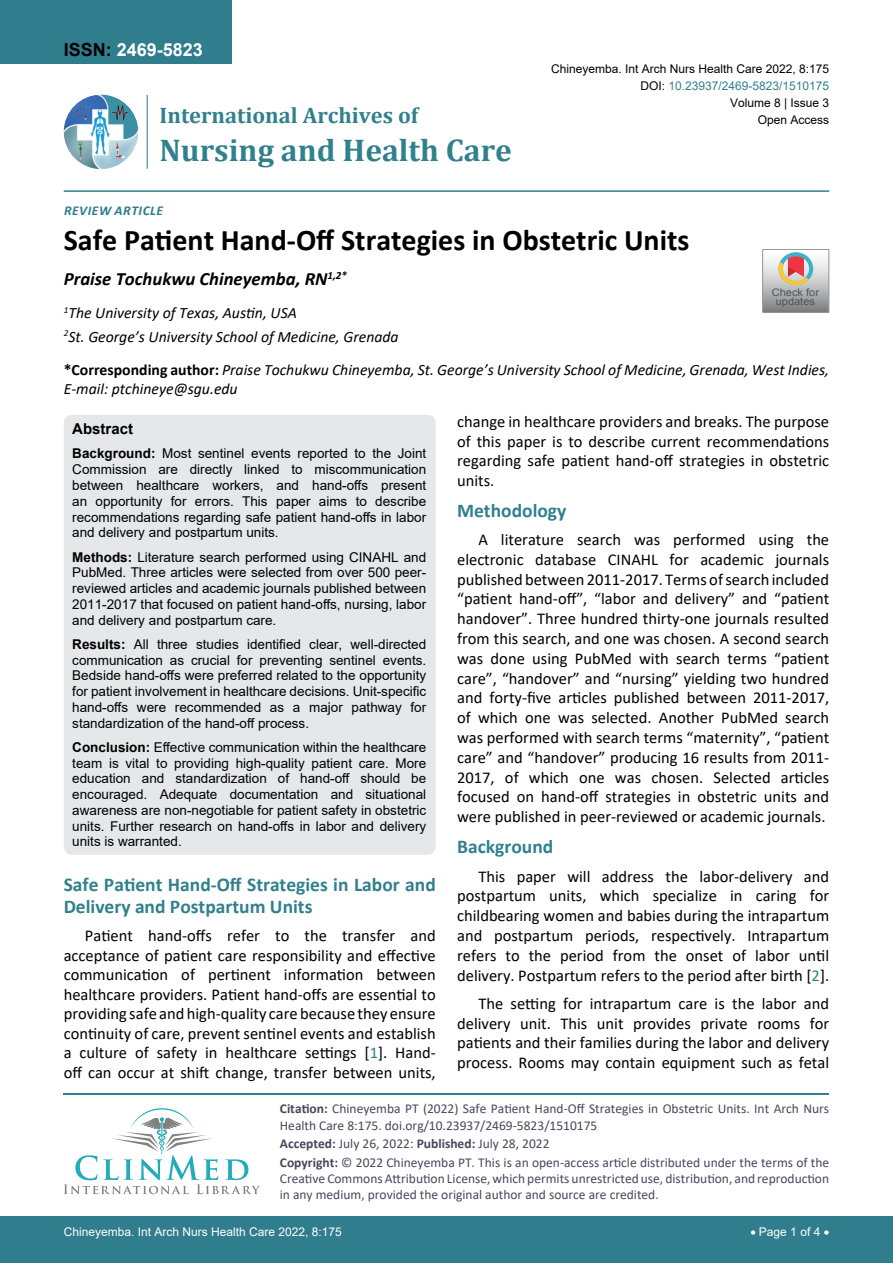
<style>
.page{position:relative;width:893px;height:1263px;background:#fff}
.page>*{position:absolute;margin:0;border:0;box-sizing:border-box;transform-origin:0 0}
.t1{font:700 31.5px "Cambria";color:#30808d}
.t2{font:700 30px "Calibri";color:#000}
.t3{font:700 22.5px "Cambria";color:#30808d}
.t4{font:700 19.5px/22.5px "Calibri";color:#30808d}
.t5{font:italic 700 18.75px "Calibri";color:#000}
.t6{font:700 18px "Arial";color:#fff}
.t7{font:16.5px/19.8px "Calibri";color:#000;text-align:justify}
.t8{font:italic 15.75px/23.1px "Calibri";color:#000}
.t9{font:700 15px "Arial";color:#000}
.t10{font:13.5px/15.8px "Arial";color:#000;text-align:justify}
.t11{font:13.5px/16.2px "Calibri";color:#47475c}
.t12{font:italic 700 13.5px "Calibri";letter-spacing:.04em;color:#307d8d}
.t13{font:12px "Arial";color:#000}
.t14{font:12px "Arial";color:#fff}
.t15{font:12px "Arial";color:#30808d}
.t16{font:10.5px/9px "Arial";color:#535353;text-align:center;scale:1.06 1}
.s1{color:#000}
.s2{font-weight:700;font-style:normal}
.s3{font-weight:700}
.s4{color:#30808d}
</style>
<div class="page">
<hr style="left:64px;top:1093px;width:765px;height:2px;background:#30808d">
<svg style="left:64px;top:1108px;width:196px;height:86px"></svg>
<div style="left:0;top:1217px;width:893px;height:46px;background:#307d8d"></div>
<div style="left:0;top:0;width:231px;height:64px;background:#307d8d"></div>
<img style="left:64px;top:95px;width:74px;height:74px;border-radius:37px">
<hr style="left:147px;top:95px;width:1px;height:74px;background:#307d8d">
<hr style="left:64px;top:190px;width:765px;height:2px;background:#307d8d">
<div style="left:64px;top:415px;width:372px;height:440px;background:#e6e7e8;border-radius:9px"></div>
<div style="left:762px;top:249px;width:67px;height:64px;border:1px solid #939598"></div>
<svg style="left:763px;top:249px;width:66px;height:63px"></svg>
<p class="t6" style="left:64px;top:37px;width:141px"><span class="s1">ISSN:</span> 2469-5823</p>
<h3 class="t3" style="left:160px;top:100px;width:260px">International Archives of</h3>
<h1 class="t1" style="left:160px;top:128px;width:354px">Nursing and Health Care</h1>
<p class="t12" style="left:64px;top:201px;width:101px">Review Article</p>
<p class="t13" style="left:551px;top:60px;width:280px">Chineyemba. Int Arch Nurs Health Care 2022, 8:175</p>
<p class="t13" style="left:730px;top:95px;width:101px">Volume 8 | Issue 3</p>
<p class="t15" style="left:640px;top:77px;width:190px"><span class="s1">DOI:</span> 10.23937/2469-5823/1510175</p>
<p class="t13" style="left:758px;top:112px;width:73px">Open Access</p>
<h2 class="t2" style="left:64px;top:219px;width:627px">Safe Patient Hand-Off Strategies in Obstetric Units</h2>
<p class="t5" style="left:64px;top:266px;width:285px">Praise Tochukwu Chineyemba, RN<sup>1,2*</sup></p>
<p class="t8" style="left:64px;top:301px;width:336px"><sup>1</sup>The University of Texas, Austin, USA<br><sup>2</sup>St. George’s University School of Medicine, Grenada</p>
<p class="t16" style="left:772px;top:288px;width:46px">Check for updates</p>
<p class="t8" style="left:64px;top:359px;width:767px;line-height:18.9px"><span class="s2">*Corresponding author:</span> Praise Tochukwu Chineyemba, St. George’s University School of Medicine, Grenada, West Indies,<br>E-mail: ptchineye@sgu.edu</p>
<p class="t9" style="left:72px;top:418px;width:62px">Abstract</p>
<p class="t10" style="left:72px;top:446px;width:356px"><span class="s3">Background:</span> Most sentinel events reported to the Joint Commission are directly linked to miscommunication between healthcare workers, and hand-offs present an opportunity for errors. This paper aims to describe recommendations regarding safe patient hand-offs in labor and delivery and postpartum units.</p>
<p class="t10" style="left:72px;top:549px;width:355px"><span class="s3">Methods:</span> Literature search performed using CINAHL and PubMed. Three articles were selected from over 500 peer&shy;reviewed articles and academic journals published between 2011-2017 that focused on patient hand-offs, nursing, labor and delivery and postpartum care.</p>
<p class="t10" style="left:72px;top:636px;width:355px"><span class="s3">Results:</span> All three studies identified clear, well-directed communication as crucial for preventing sentinel events.<br>Bedside hand-offs were preferred related to the opportunity for patient involvement in healthcare decisions. Unit-specific hand-offs were recommended as a major pathway for standardization of the hand-off process.</p>
<p class="t10" style="left:72px;top:739px;width:356px"><span class="s3">Conclusion:</span> Effective communication within the healthcare team is vital to providing high-quality patient care. More education and standardization of hand-off should be encouraged. Adequate documentation and situational awareness are non-negotiable for patient safety in obstetric units. Further research on hand-offs in labor and delivery units is warranted.</p>
<p class="t4" style="left:64px;top:873px;width:374px">Safe Patient Hand-Off Strategies in Labor and<br>Delivery and Postpartum Units</p>
<p class="t7" style="left:64px;top:925px;width:374px;text-indent:21px">Patient hand-offs refer to the transfer and acceptance of patient care responsibility and effective communication of pertinent information between healthcare providers. Patient hand-offs are essential to providing safe and high-quality care because they ensure continuity of care, prevent sentinel events and establish a culture of safety in healthcare settings [<span class="s4">1</span>]. Hand&shy;off can occur at shift change, transfer between units,</p>
<p class="t7" style="left:457px;top:411px;width:374px">change in healthcare providers and breaks. The purpose of this paper is to describe current recommendations regarding safe patient hand-off strategies in obstetric units.</p>
<p class="t4" style="left:457px;top:499px;width:111px">Methodology</p>
<p class="t7" style="left:457px;top:529px;width:374px;text-indent:21px">A literature search was performed using the electronic database CINAHL for academic journals published between 2011-2017. Terms of search included “patient hand-off”, “labor and delivery” and “patient handover”. Three hundred thirty-one journals resulted from this search, and one was chosen. A second search was done using PubMed with search terms “patient care”, “handover” and “nursing” yielding two hundred and forty-five articles published between 2011-2017, of which one was selected. Another PubMed search was performed with search terms “maternity”, “patient care” and “handover” producing 16 results from 2011- 2017, of which one was chosen. Selected articles focused on hand-off strategies in obstetric units and were published in peer-reviewed or academic journals.</p>
<p class="t4" style="left:457px;top:835px;width:98px">Background</p>
<p class="t7" style="left:457px;top:866px;width:374px;text-indent:21px">This paper will address the labor-delivery and postpartum units, which specialize in caring for childbearing women and babies during the intrapartum and postpartum periods, respectively. Intrapartum refers to the period from the onset of labor until delivery. Postpartum refers to the period after birth [<span class="s4">2</span>].</p>
<p class="t7" style="left:457px;top:993px;width:374px;text-indent:21px">The setting for intrapartum care is the labor and delivery unit. This unit provides private rooms for patients and their families during the labor and delivery process. Rooms may contain equipment such as fetal</p>
<p class="t11" style="left:280px;top:1100px;width:551px"><span class="s3">Citation:</span> Chineyemba PT (2022) Safe Patient Hand-Off Strategies in Obstetric Units. Int Arch Nurs<br>Health Care 8:175. doi.org/10.23937/2469-5823/1510175</p>
<p class="t11" style="left:280px;top:1134px;width:551px;line-height:18.6px"><span class="s3">Accepted:</span> July 26, 2022: <span class="s3">Published:</span> July 28, 2022<br><span class="s3">Copyright:</span> © 2022 Chineyemba PT. This is an open-access article distributed under the terms of the</p>
<p class="t11" style="left:280px;top:1170px;width:551px">Creative Commons Attribution License, which permits unrestricted use, distribution, and reproduction in any medium, provided the original author and source are credited.</p>
<p class="t14" style="left:64px;top:1223px;width:280px">Chineyemba. Int Arch Nurs Health Care 2022, 8:175</p>
<p class="t14" style="left:750px;top:1223px;width:80px">• Page 1 of 4 •</p>
</div>
